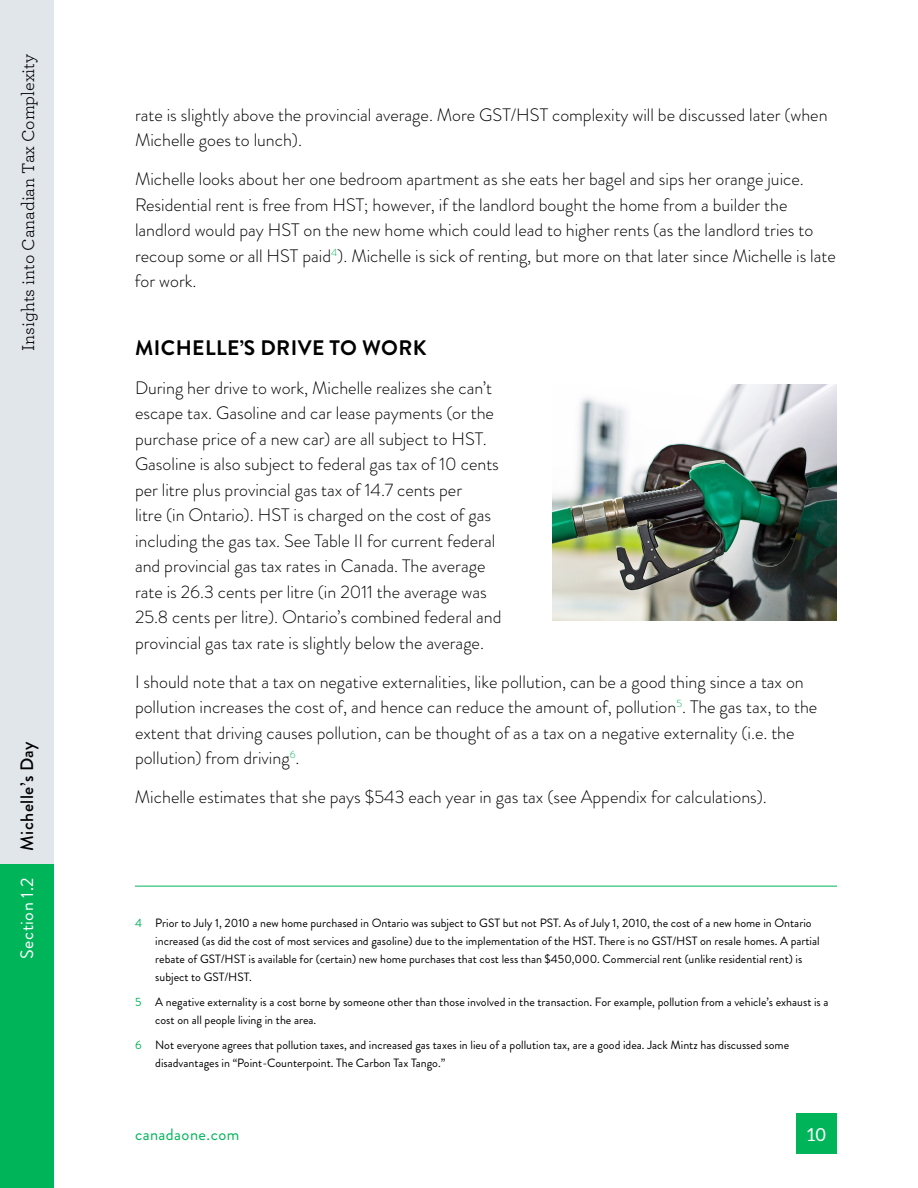
<style>
.page{position:relative;width:918px;height:1188px;background:#fff}
.page>*{position:absolute;margin:0;border:0;box-sizing:border-box;transform-origin:0 0}
.t1{font:700 21px "Brandon Grotesque";letter-spacing:.02em;color:#000}
.t2{font:300 18px/25.5px "Brandon Grotesque";color:#000}
.t3{font:18px "Archer";color:#000}
.t4{font:500 18px "Brandon Grotesque";letter-spacing:.025em;color:#000}
.t5{font:18px "Brandon Grotesque";letter-spacing:.025em;color:#fff}
.t6{font:18px "Aleo";color:#fff}
.t7{font:16.5px "Brandon Grotesque";letter-spacing:.025em;color:#00b45a}
.t8{font:12px/18px "Brandon Grotesque";color:#000}
.s1{color:#00b45a}
</style>
<div class="page">
<div style="left:0;top:0;width:54px;height:1188px;background:#e1e6eb"></div>
<div style="left:0;top:864px;width:54px;height:324px;background:#00b45a"></div>
<div style="left:796px;top:1114px;width:41px;height:40px;background:#00b45a"></div>
<hr style="left:135px;top:886px;width:702px;height:1px;background:#00b45a">
<img style="left:553px;top:385px;width:284px;height:236px">
<p class="t3" style="left:16px;top:351px;width:299px;rotate:-90deg">Insights into Canadian Tax Complexity</p>
<p class="t4" style="left:15px;top:850px;width:111px;rotate:-90deg">Michelle’s Day</p>
<p class="t5" style="left:15px;top:959px;width:83px;rotate:-90deg">Section 1.2</p>
<p class="t2" style="left:135px;top:102px;width:694px">rate is slightly above the provincial average. More GST/HST complexity will be discussed later (when<br>Michelle goes to lunch).</p>
<p class="t2" style="left:135px;top:166px;width:702px">Michelle looks about her one bedroom apartment as she eats her bagel and sips her orange juice.<br>Residential rent is free from HST; however, if the landlord bought the home from a builder the landlord would pay HST on the new home which could lead to higher rents (as the landlord tries to recoup some or all HST paid<sup>4</sup>). Michelle is sick of renting, but more on that later since Michelle is late for work.</p>
<p class="t1" style="left:135px;top:333px;width:293px">MICHELLE’S DRIVE TO WORK</p>
<p class="t2" style="left:135px;top:375px;width:368px">During her drive to work, Michelle realizes she can’t escape tax. Gasoline and car lease payments (or the purchase price of a new car) are all subject to HST.<br>Gasoline is also subject to federal gas tax of 10 cents per litre plus provincial gas tax of 14.7 cents per<br>litre (in Ontario). HST is charged on the cost of gas including the gas tax. See Table II for current federal and provincial gas tax rates in Canada. The average rate is 26.3 cents per litre (in 2011 the average was 25.8 cents per litre). Ontario’s combined federal and provincial gas tax rate is slightly below the average.</p>
<p class="t2" style="left:135px;top:669px;width:684px">I should note that a tax on negative externalities, like pollution, can be a good thing since a tax on pollution increases the cost of, and hence can reduce the amount of, pollution<sup>5</sup>. The gas tax, to the extent that driving causes pollution, can be thought of as a tax on a negative externality (i.e. the pollution) from driving<sup>6</sup>.</p>
<p class="t2" style="left:135px;top:784px;width:633px">Michelle estimates that she pays $543 each year in gas tax (see Appendix for calculations).</p>
<p class="t8" style="left:155px;top:914px;width:666px;text-indent:-20px"><span class="s1">4</span> Prior to July 1, 2010 a new home purchased in Ontario was subject to GST but not PST. As of July 1, 2010, the cost of a new home in Ontario increased (as did the cost of most services and gasoline) due to the implementation of the HST. There is no GST/HST on resale homes. A partial rebate of GST/HST is available for (certain) new home purchases that cost less than $450,000. Commercial rent (unlike residential rent) is subject to GST/HST.</p>
<p class="t8" style="left:155px;top:993px;width:675px;text-indent:-20px"><span class="s1">5</span> A negative externality is a cost borne by someone other than those involved in the transaction. For example, pollution from a vehicle’s exhaust is a cost on all people living in the area.</p>
<p class="t8" style="left:155px;top:1036px;width:635px;text-indent:-20px"><span class="s1">6</span> Not everyone agrees that pollution taxes, and increased gas taxes in lieu of a pollution tax, are a good idea. Jack Mintz has discussed some disadvantages in “Point-Counterpoint. The Carbon Tax Tango.”</p>
<p class="t7" style="left:135px;top:1123px;width:106px">canadaone.com</p>
<p class="t6" style="left:807px;top:1125px;width:20px">10</p>
</div>
